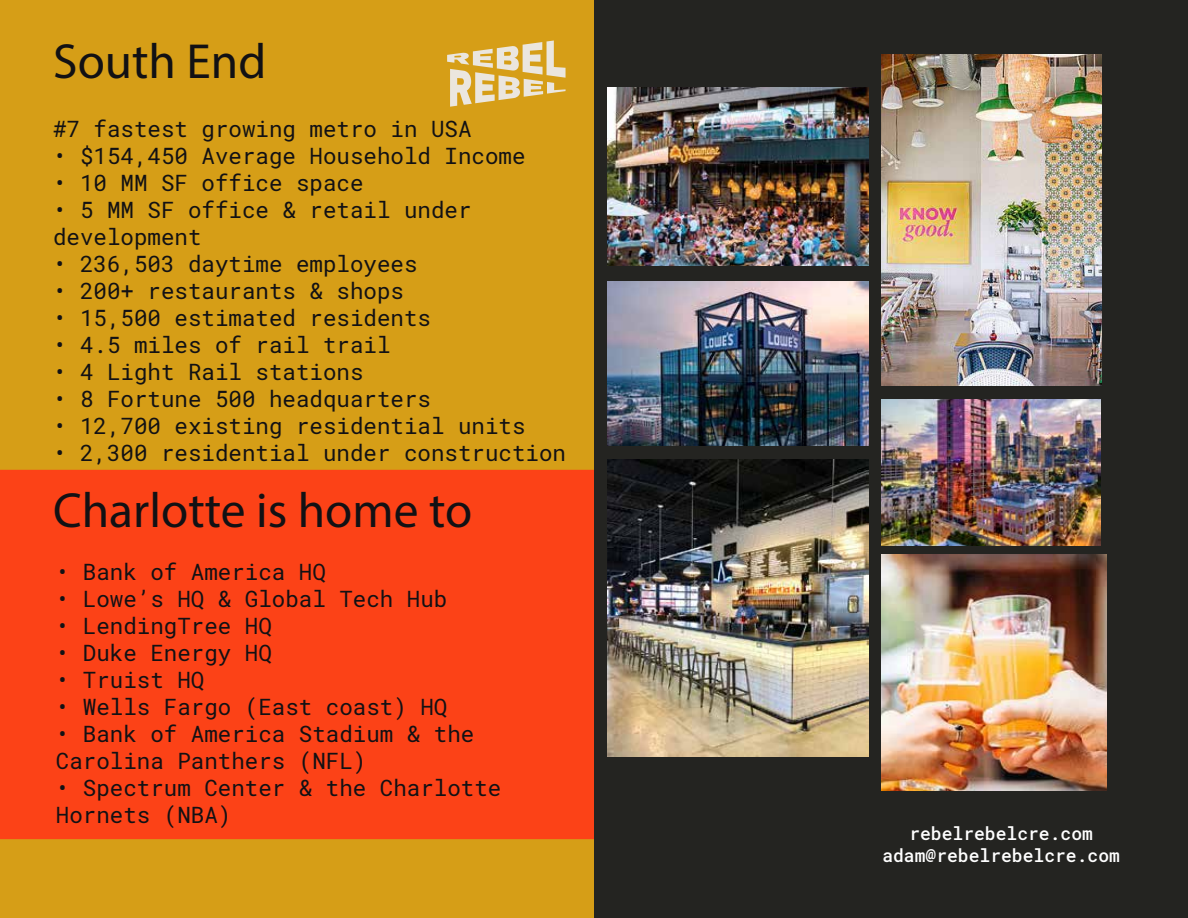
<style>
.page{position:relative;width:1188px;height:918px;background:#fff}
.page>*{position:absolute;margin:0;border:0;box-sizing:border-box;transform-origin:0 0}
.t1{font:49.5px "Myriad Pro";color:#121114}
.t2{font:22.5px/27px "Roboto Mono";color:#121114}
.t3{font:500 18px/21.6px "Roboto Mono";color:#fff;text-align:center}
</style>
<div class="page">
<div style="left:594px;top:0;width:594px;height:918px;background:#242421"></div>
<div style="left:0;top:0;width:594px;height:918px;background:#d69e17"></div>
<img style="left:608px;top:88px;width:260px;height:178px">
<img style="left:882px;top:54px;width:220px;height:331px">
<img style="left:882px;top:555px;width:225px;height:235px">
<img style="left:882px;top:400px;width:219px;height:145px">
<img style="left:608px;top:459px;width:260px;height:298px">
<svg style="left:447px;top:40px;width:119px;height:67px"></svg>
<div style="left:4px;top:474px;width:586px;height:361px;background:#fc4217"></div>
<div style="left:0;top:470px;width:594px;height:369px;border:9px solid #fc4217"></div>
<img style="left:608px;top:281px;width:260px;height:165px">
<h1 class="t1" style="left:53px;top:31px;width:215px">South End</h1>
<p class="t2" style="left:53px;top:114px;width:420px">#7 fastest growing metro in USA</p>
<p class="t2" style="left:53px;top:141px;width:474px">• $154,450 Average Household Income</p>
<p class="t2" style="left:53px;top:168px;width:312px">• 10 MM SF office space</p>
<p class="t2" style="left:53px;top:195px;width:420px">• 5 MM SF office &amp; retail under development</p>
<p class="t2" style="left:53px;top:249px;width:366px">• 236,503 daytime employees</p>
<p class="t2" style="left:53px;top:276px;width:353px">• 200+ restaurants &amp; shops</p>
<p class="t2" style="left:53px;top:303px;width:380px">• 15,500 estimated residents</p>
<p class="t2" style="left:53px;top:330px;width:339px">• 4.5 miles of rail trail</p>
<p class="t2" style="left:53px;top:357px;width:312px">• 4 Light Rail stations</p>
<p class="t2" style="left:53px;top:384px;width:380px">• 8 Fortune 500 headquarters</p>
<p class="t2" style="left:53px;top:411px;width:474px">• 12,700 existing residential units</p>
<p class="t2" style="left:53px;top:438px;width:515px">• 2,300 residential under construction</p>
<h1 class="t1" style="left:53px;top:480px;width:421px">Charlotte is home to</h1>
<p class="t2" style="left:56px;top:558px;width:272px">• Bank of America HQ</p>
<p class="t2" style="left:56px;top:585px;width:393px">• Lowe’s HQ &amp; Global Tech Hub</p>
<p class="t2" style="left:56px;top:612px;width:217px">• LendingTree HQ</p>
<p class="t2" style="left:56px;top:639px;width:217px">• Duke Energy HQ</p>
<p class="t2" style="left:56px;top:666px;width:150px">• Truist HQ</p>
<p class="t2" style="left:56px;top:693px;width:393px">• Wells Fargo (East coast) HQ</p>
<p class="t2" style="left:56px;top:720px;width:420px">• Bank of America Stadium &amp; the<br>Carolina Panthers (NFL)</p>
<p class="t2" style="left:56px;top:774px;width:447px">• Spectrum Center &amp; the Charlotte<br>Hornets (NBA)</p>
<p class="t3" style="left:882px;top:823px;width:239px">rebelrebelcre.com adam@rebelrebelcre.com</p>
</div>
